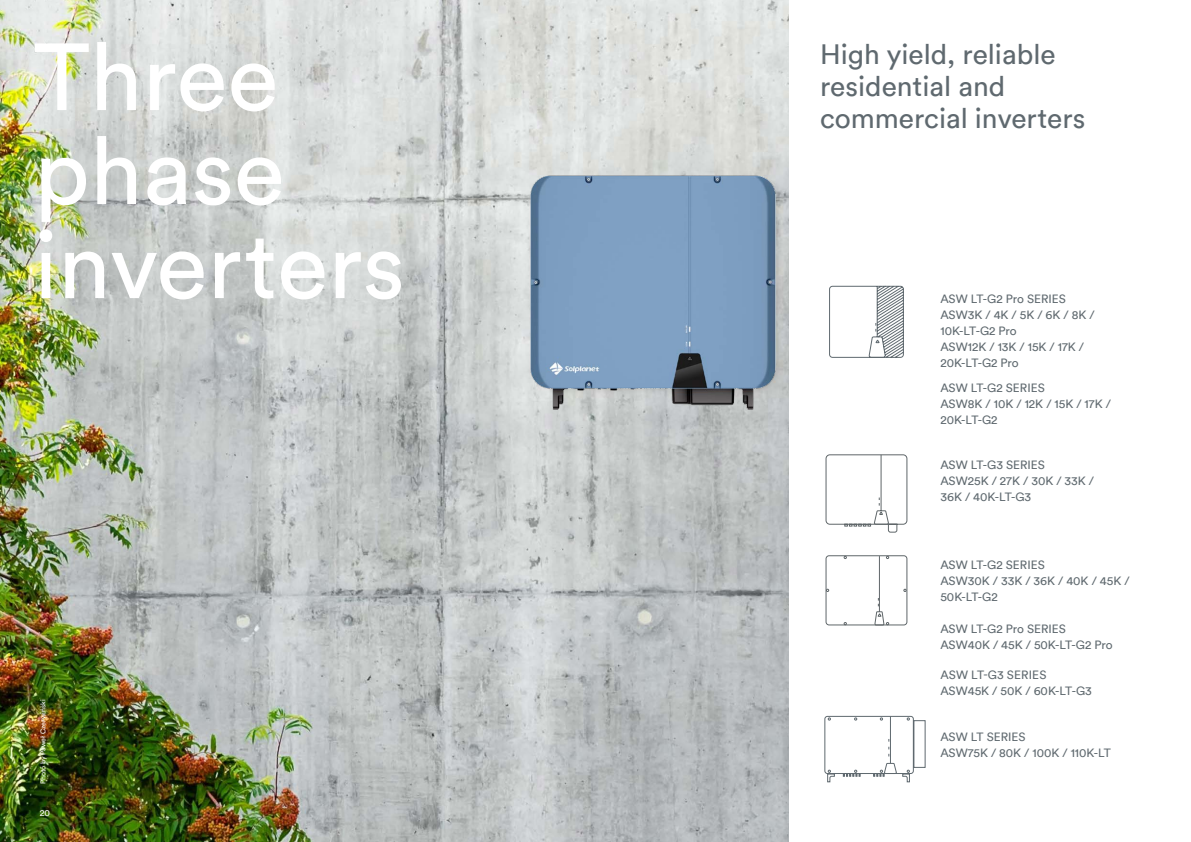
<style>
.page{position:relative;width:1191px;height:842px;background:#fff}
.page>*{position:absolute;margin:0;border:0;box-sizing:border-box;transform-origin:0 0}
.Big_headline__White{font:94px "Circular";color:#fff}
.Medium_Header__gray{font:28px "Circular";color:#5f696f}
.Reading_Text{font:12px/16px "Circular";color:#5f696f}
.Smaller_text{font:9px "Circular";color:#fff}
.Smaller_text-2{font:7px "Circular";color:#fff}
</style>
<div class="page">
<img style="left:0;top:0;width:788px;height:842px">
<div style="left:825px;top:555px;width:82px;height:70px;border:1px solid #5f6669;border-radius:3px"></div>
<svg style="left:874px;top:555px;width:15px;height:71px"></svg>
<svg style="left:829px;top:285px;width:75px;height:73px"></svg>
<svg style="left:825px;top:454px;width:83px;height:79px"></svg>
<svg style="left:824px;top:715px;width:102px;height:68px"></svg>
<img style="left:509px;top:166px;width:266px;height:249px">
<p class="Big_headline__White" style="left:34px;top:14px;width:246px">Three</p>
<p class="Big_headline__White" style="left:34px;top:108px;width:252px">phase</p>
<p class="Big_headline__White" style="left:34px;top:202px;width:373px">inverters</p>
<p class="Smaller_text-2" style="left:38px;top:784px;width:87px;rotate:-90deg">Photo by Paweł Czerwiński</p>
<p class="Smaller_text" style="left:40px;top:807px;width:12px">20</p>
<p class="Medium_Header__gray" style="left:820px;top:36px;width:237px">High yield, reliable</p>
<p class="Medium_Header__gray" style="left:820px;top:68px;width:187px">residential and</p>
<p class="Medium_Header__gray" style="left:820px;top:100px;width:267px">commercial inverters</p>
<p class="Reading_Text" style="left:940px;top:290px;width:127px">ASW LT-G2 Pro SERIES</p>
<p class="Reading_Text" style="left:940px;top:306px;width:156px">ASW3K / 4K / 5K / 6K / 8K /<br>10K-LT-G2 Pro</p>
<p class="Reading_Text" style="left:940px;top:338px;width:145px">ASW12K / 13K / 15K / 17K /<br>20K-LT-G2 Pro</p>
<p class="Reading_Text" style="left:940px;top:379px;width:106px">ASW LT-G2 SERIES</p>
<p class="Reading_Text" style="left:940px;top:395px;width:172px">ASW8K / 10K / 12K / 15K / 17K /<br>20K-LT-G2</p>
<p class="Reading_Text" style="left:940px;top:457px;width:106px">ASW LT-G3 SERIES</p>
<p class="Reading_Text" style="left:940px;top:473px;width:155px">ASW25K / 27K / 30K / 33K /</p>
<p class="Reading_Text" style="left:940px;top:489px;width:92px">36K / 40K-LT-G3</p>
<p class="Reading_Text" style="left:940px;top:556px;width:106px">ASW LT-G2 SERIES</p>
<p class="Reading_Text" style="left:940px;top:572px;width:191px">ASW30K / 33K / 36K / 40K / 45K /<br>50K-LT-G2</p>
<p class="Reading_Text" style="left:940px;top:620px;width:127px">ASW LT-G2 Pro SERIES</p>
<p class="Reading_Text" style="left:940px;top:636px;width:174px">ASW40K / 45K / 50K-LT-G2 Pro</p>
<p class="Reading_Text" style="left:940px;top:666px;width:107px">ASW LT-G3 SERIES</p>
<p class="Reading_Text" style="left:940px;top:682px;width:153px">ASW45K / 50K / 60K-LT-G3</p>
<p class="Reading_Text" style="left:940px;top:728px;width:87px">ASW LT SERIES</p>
<p class="Reading_Text" style="left:940px;top:744px;width:172px">ASW75K / 80K / 100K / 110K-LT</p>
</div>
